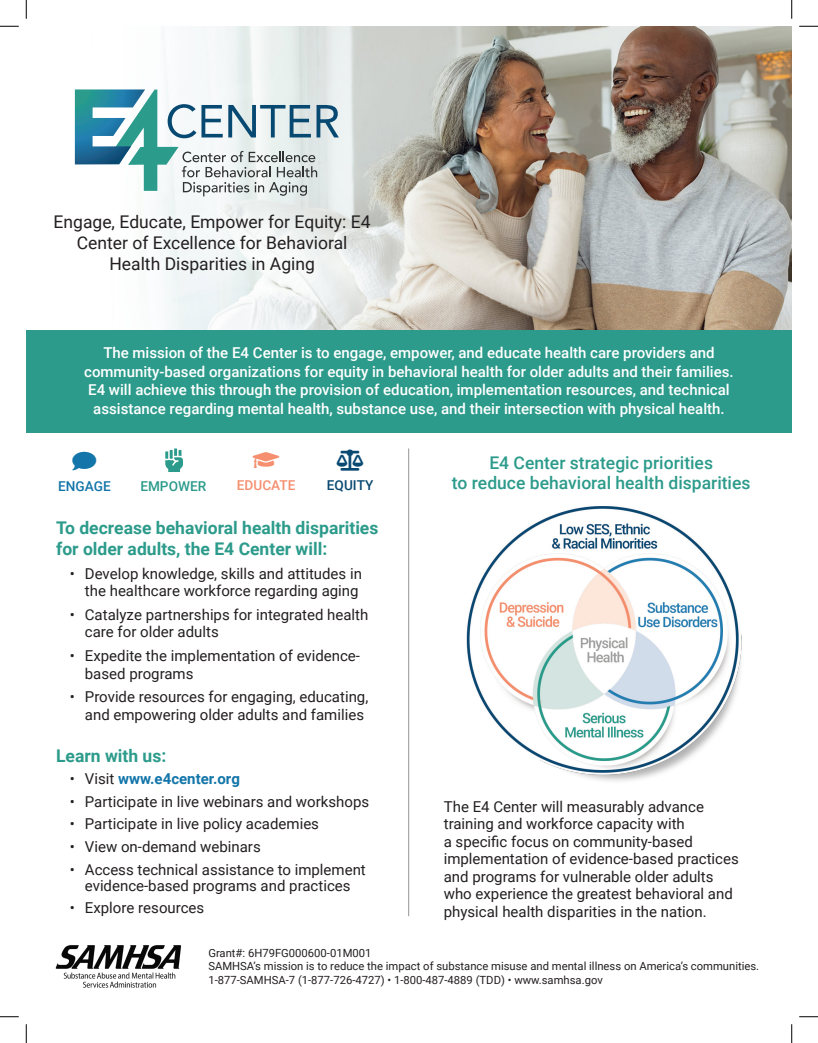
<style>
.page{position:relative;width:818px;height:1043px;background:#fff}
.page>*{position:absolute;margin:0;border:0;box-sizing:border-box;transform-origin:0 0}
.t1{font:21.12px "Font Awesome 5 Pro Solid";color:#f68f6f}
.t2{font:21.12px "Font Awesome 5 Pro Solid";color:#0a4971}
.t3{font:21.12px "Font Awesome 5 Pro Solid";color:#1375a9}
.t4{font:17.5px/21px "Roboto";color:#231f20;text-align:center}
.t5{font:700 17.5px/21px "Roboto";color:#2c9b8b}
.t6{font:500 17.5px "Roboto";color:#2c9b8b}
.t7{font:15px/17.5px "Roboto";color:#231f20}
.t8{font:500 15px/18.8px "Roboto";color:#fff;text-align:center}
.t9{font:700 15px "Roboto";color:#1375a9}
.t10{font:500 13.62px "Roboto";color:#2c9b8b}
.t11{font:500 13.62px "Roboto";color:#f68f6f}
.t12{font:500 13.62px "Roboto";color:#1375a9}
.t13{font:500 13.62px "Roboto";color:#0a4971}
.t14{font:11.25px "Roboto";color:#231f20}
.s1{font-weight:400;color:#231f20}
</style>
<div class="page">
<img style="left:26px;top:26px;width:765px;height:305px">
<svg style="left:75px;top:89px;width:264px;height:107px"></svg>
<img style="left:55px;top:945px;width:127px;height:43px">
<div style="left:26px;top:331px;width:765px;height:102px;background:#2c9b8b"></div>
<svg style="left:165px;top:448px;width:18px;height:24px"></svg>
<img style="left:466px;top:506px;width:276px;height:275px">
<hr style="left:408px;top:448px;width:1px;height:468px;background:#939598">
<svg style="left:0;top:25px;width:19px;height:2px"></svg>
<svg style="left:799px;top:25px;width:19px;height:2px"></svg>
<svg style="left:0;top:1016px;width:19px;height:1px"></svg>
<svg style="left:799px;top:1016px;width:19px;height:1px"></svg>
<svg style="left:25px;top:0;width:2px;height:19px"></svg>
<svg style="left:25px;top:1024px;width:2px;height:18px"></svg>
<svg style="left:791px;top:0;width:1px;height:19px"></svg>
<svg style="left:791px;top:1024px;width:1px;height:18px"></svg>
<p class="t4" style="left:54px;top:210px;width:318px">Engage, Educate, Empower for Equity: E4<br>Center of Excellence for Behavioral</p>
<p class="t4" style="left:109px;top:252px;width:207px">Health Disparities in Aging</p>
<p class="t8" style="left:84px;top:343px;width:651px">The mission of the E4 Center is to engage, empower, and educate health care providers and community-based organizations for equity in behavioral health for older adults and their families.<br>E4 will achieve this through the provision of education, implementation resources, and technical assistance regarding mental health, substance use, and their intersection with physical health.</p>
<p class="t3" style="left:72px;top:450px;width:25px">□■▼</p>
<p class="t1" style="left:253px;top:449px;width:28px">◆▼□■</p>
<p class="t2" style="left:337px;top:449px;width:28px">●■▲●</p>
<p class="t6" style="left:489px;top:451px;width:225px">E4 Center strategic priorities</p>
<p class="t12" style="left:58px;top:476px;width:54px">ENGAGE</p>
<p class="t10" style="left:140px;top:476px;width:67px">EMPOWER</p>
<p class="t11" style="left:237px;top:476px;width:60px">EDUCATE</p>
<p class="t13" style="left:327px;top:476px;width:48px">EQUITY</p>
<p class="t6" style="left:452px;top:471px;width:300px">to reduce behavioral health disparities</p>
<p class="t5" style="left:56px;top:516px;width:324px">To decrease behavioral health disparities for older adults, the E4 Center will:</p>
<p class="t7" style="left:70px;top:564px;width:293px;text-align:right">• Develop knowledge, skills and attitudes in the healthcare workforce regarding aging</p>
<p class="t7" style="left:85px;top:605px;width:285px;text-indent:-15px">• Catalyze partnerships for integrated health care for older adults</p>
<p class="t7" style="left:85px;top:646px;width:276px;text-indent:-15px">• Expedite the implementation of evidence&shy;based programs</p>
<p class="t7" style="left:70px;top:687px;width:300px;text-align:right">• Provide resources for engaging, educating, and empowering older adults and families</p>
<p class="t5" style="left:56px;top:744px;width:112px">Learn with us:</p>
<p class="t9" style="left:70px;top:768px;width:171px"><span class="s1">• Visit</span> www.e4center.org</p>
<p class="t7" style="left:70px;top:792px;width:301px">• Participate in live webinars and workshops</p>
<p class="t7" style="left:70px;top:814px;width:251px">• Participate in live policy academies</p>
<p class="t7" style="left:70px;top:837px;width:192px">• View on-demand webinars</p>
<p class="t7" style="left:70px;top:860px;width:297px;line-height:16.2px;text-align:center">• Access technical assistance to implement evidence-based programs and practices</p>
<p class="t7" style="left:70px;top:898px;width:136px">• Explore resources</p>
<p class="t7" style="left:443px;top:797px;width:296px">The E4 Center will measurably advance training and workforce capacity with<br>a specific focus on community-based implementation of evidence-based practices and programs for vulnerable older adults who experience the greatest behavioral and physical health disparities in the nation.</p>
<p class="t14" style="left:208px;top:945px;width:165px">Grant#: 6H79FG000600-01M001</p>
<p class="t14" style="left:208px;top:958px;width:552px">SAMHSA’s mission is to reduce the impact of substance misuse and mental illness on America’s communities.</p>
<p class="t14" style="left:208px;top:972px;width:396px">1-877-SAMHSA-7 (1-877-726-4727) • 1-800-487-4889 (TDD) • www.samhsa.gov</p>
</div>
